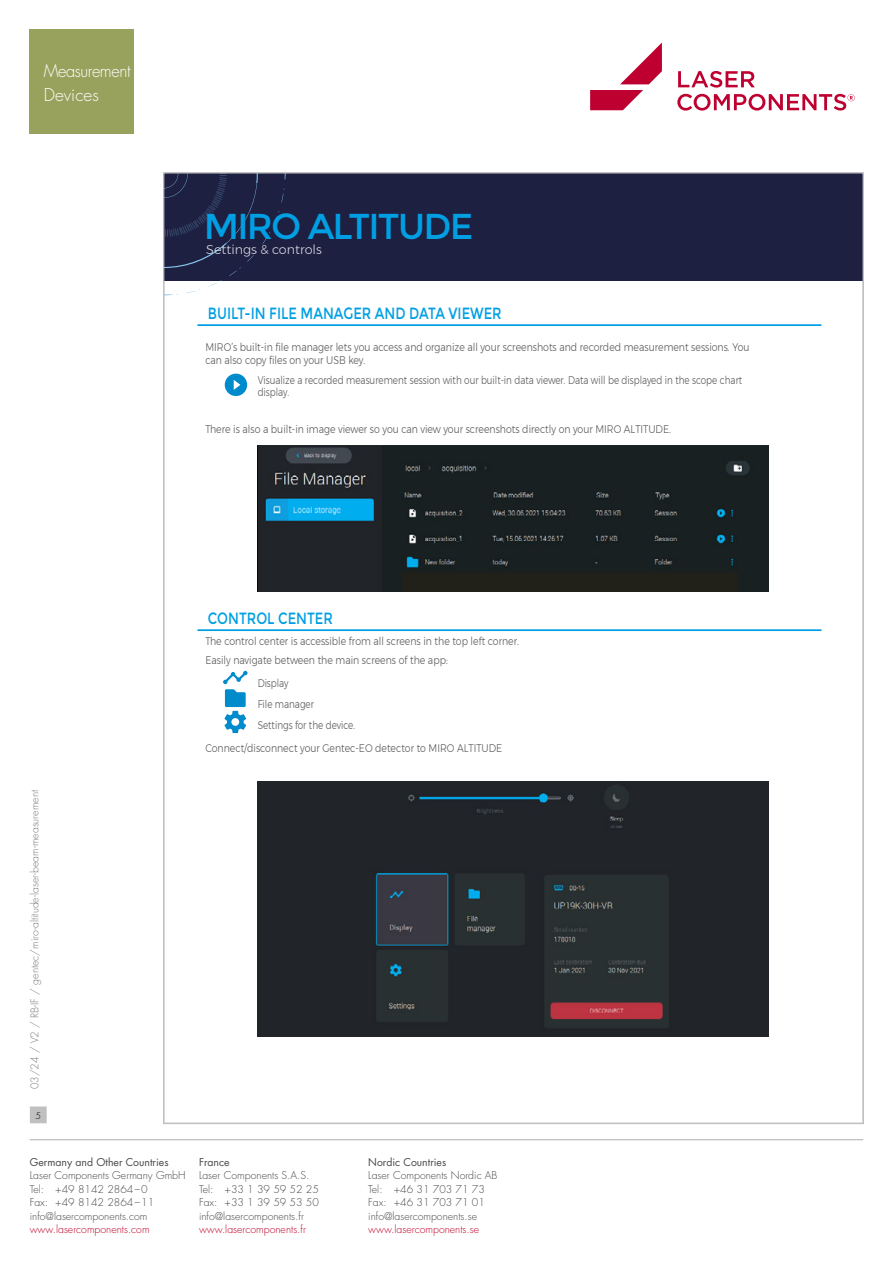
<style>
.page{position:relative;width:893px;height:1263px;background:#fff}
.page>*{position:absolute;margin:0;border:0;box-sizing:border-box;transform-origin:0 0}
.t1{font:36px "Montserrat";letter-spacing:-.05em;color:#009fe3}
.t2{font:300 17.25px/24px "Futura Std";letter-spacing:-.025em;color:#fff;scale:.95 1}
.t3{font:16.2px "Montserrat";color:#009fe3;scale:.8 1}
.t4{font:300 12.75px "Montserrat";color:#d7d8e1}
.t5{font:300 10.95px/12.8px "Montserrat";color:#575756;scale:.85 1}
.t6{font:300 10.95px/20.7px "Montserrat";color:#575756;scale:.8 1}
.t7{font:300 10.5px/13.5px "Futura Std";color:#484848}
.t8{font:300 10.5px "Futura Std";color:#be0027}
.t9{font:300 10.5px "Futura Std";color:#7c7c7c}
.t10{font:10.5px "Futura Std";color:#484848}
.t11{font:300 9px "Futura Std";color:#000}
</style>
<div class="page">
<hr style="left:30px;top:1139px;width:833px;height:1px;background:#c0c0c0">
<div style="left:31px;top:1107px;width:15px;height:16px;background:#c0c0c0"></div>
<div style="left:30px;top:1106px;width:17px;height:17px;border:1px solid #c0c0c0"></div>
<svg style="left:677px;top:71px;width:178px;height:40px"></svg>
<svg style="left:590px;top:43px;width:72px;height:67px"></svg>
<div style="left:164px;top:173px;width:699px;height:108px;background:#1d2041"></div>
<svg style="left:165px;top:174px;width:121px;height:121px"></svg>
<img style="left:258px;top:445px;width:511px;height:146px">
<img style="left:258px;top:781px;width:511px;height:255px">
<svg style="left:223px;top:671px;width:25px;height:62px"></svg>
<svg style="left:225px;top:374px;width:22px;height:22px"></svg>
<hr style="left:197px;top:324px;width:624px;height:2px;background:#009fe3">
<hr style="left:197px;top:629px;width:624px;height:2px;background:#009fe3">
<div style="left:30px;top:30px;width:104px;height:104px;background:#98a25d"></div>
<h2 class="t2" style="left:44px;top:59px;width:93px">Measurement<br>Devices</h2>
<h1 class="t1" style="left:204px;top:206px;width:271px">MIRO ALTITUDE</h1>
<p class="t4" style="left:206px;top:240px;width:117px">Settings &amp; controls</p>
<h3 class="t3" style="left:208px;top:304px;width:369px">BUILT-IN FILE MANAGER AND DATA VIEWER</h3>
<p class="t5" style="left:205px;top:341px;width:642px">MIRO’s built-in file manager lets you access and organize all your screenshots and recorded measurement sessions. You can also copy files on your USB key.</p>
<p class="t6" style="left:258px;top:375px;width:607px;line-height:11.6px">Visualize a recorded measurement session with our built-in data viewer. Data will be displayed in the scope chart display.</p>
<p class="t5" style="left:205px;top:422px;width:549px">There is also a built-in image viewer so you can view your screenshots directly on your MIRO ALTITUDE.</p>
<p class="t9" style="left:28px;top:1089px;width:301px;rotate:-90deg">03/24 / V2 / RB-IF / gentec/miro-altitude-laser-beam-measurement</p>
<p class="t11" style="left:35px;top:1110px;width:7px">5</p>
<h3 class="t3" style="left:208px;top:609px;width:158px">CONTROL CENTER</h3>
<p class="t5" style="left:205px;top:631px;width:370px;line-height:19.5px">The control center is accessible from all screens in the top left corner.<br>Easily navigate between the main screens of the app:</p>
<p class="t6" style="left:258px;top:673px;width:123px">Display<br>File manager<br>Settings for the device.</p>
<p class="t5" style="left:205px;top:741px;width:351px">Connect/disconnect your Gentec-EO detector to MIRO ALTITUDE</p>
<p class="t10" style="left:30px;top:1155px;width:140px">Germany and Other Countries</p>
<p class="t7" style="left:30px;top:1169px;width:157px">Laser Components Germany GmbH<br>Tel: +49 8142 2864–0<br>Fax: +49 8142 2864–11 info@lasercomponents.com</p>
<p class="t8" style="left:30px;top:1223px;width:121px">www.lasercomponents.com</p>
<p class="t10" style="left:199px;top:1155px;width:32px">France</p>
<p class="t7" style="left:199px;top:1169px;width:121px">Laser Components S.A.S.<br>Tel: +33 1 39 59 52 25<br>Fax: +33 1 39 59 53 50 info@lasercomponents.fr</p>
<p class="t8" style="left:199px;top:1223px;width:108px">www.lasercomponents.fr</p>
<p class="t10" style="left:368px;top:1155px;width:79px">Nordic Countries</p>
<p class="t7" style="left:368px;top:1169px;width:131px">Laser Components Nordic AB<br>Tel: +46 31 703 71 73<br>Fax: +46 31 703 71 01 info@lasercomponents.se</p>
<p class="t8" style="left:368px;top:1223px;width:112px">www.lasercomponents.se</p>
</div>
